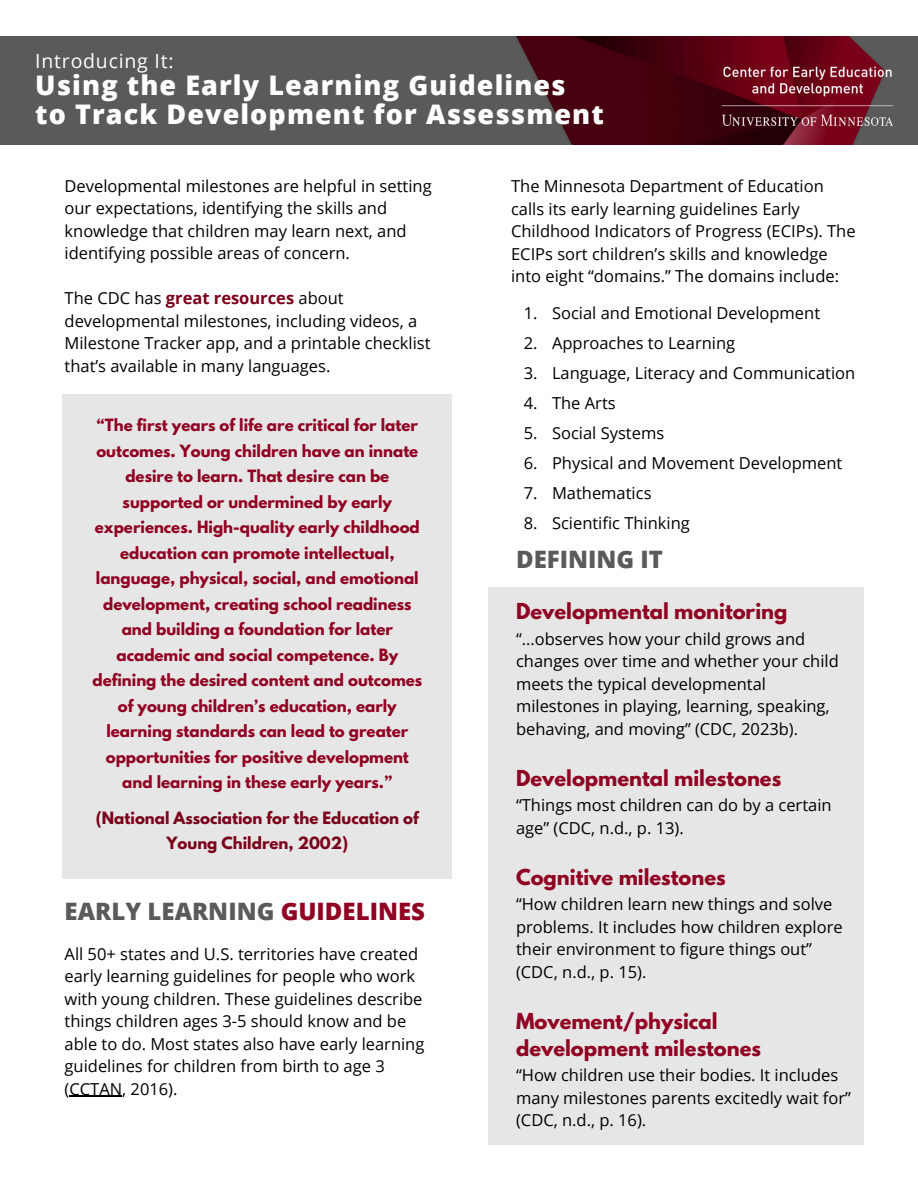
<style>
.page{position:relative;width:918px;height:1188px;background:#fff}
.page>*{position:absolute;margin:0;border:0;box-sizing:border-box;transform-origin:0 0}
.t1{font:800 27px/29.2px "Open Sans";letter-spacing:.04em;color:#fff}
.t2{font:800 24px "Open Sans";color:#5a5a5a}
.t3{font:700 19.5px/27px "League Spartan";color:#900021}
.t4{font:19.5px "Open Sans";letter-spacing:.04em;color:#fff}
.t5{font:16.5px/22.5px "Open Sans";color:#000}
.t6{font:700 15px/25.5px "League Spartan";color:#900021;text-align:center}
.t7{font:700 15px/25.5px "League Spartan";color:#7a0019;text-align:center}
.s1{font-weight:700;color:#7a0019}
.s2{color:#900021}
</style>
<div class="page">
<img style="left:0;top:37px;width:918px;height:108px">
<img style="left:721px;top:67px;width:172px;height:63px">
<div style="left:62px;top:395px;width:390px;height:483px;background:#e6e6e6"></div>
<div style="left:488px;top:588px;width:376px;height:557px;background:#e6e6e6"></div>
<hr style="left:69px;top:1096px;width:53px;height:1px;background:#000">
<p class="t4" style="left:35px;top:47px;width:140px">Introducing It:</p>
<p class="t1" style="left:35px;top:70px;width:570px">Using the Early Learning Guidelines<br>to Track Development for Assessment</p>
<p class="t5" style="left:65px;top:174px;width:369px">Developmental milestones are helpful in setting our expectations, identifying the skills and knowledge that children may learn next, and identifying possible areas of concern.</p>
<p class="t5" style="left:65px;top:287px;width:368px">The CDC has <span class="s1">great resources</span> about developmental milestones, including videos, a Milestone Tracker app, and a printable checklist that’s available in many languages.</p>
<p class="t6" style="left:92px;top:414px;width:331px">“The first years of life are critical for later outcomes. Young children have an innate desire to learn. That desire can be supported or undermined by early experiences. High-quality early childhood education can promote intellectual, language, physical, social, and emotional development, creating school readiness and building a foundation for later academic and social competence. By defining the desired content and outcomes of young children’s education, early learning standards can lead to greater opportunities for positive development and learning in these early years.”</p>
<p class="t7" style="left:96px;top:807px;width:324px">(National Association for the Education of<br>Young Children, 2002)</p>
<p class="t2" style="left:65px;top:894px;width:362px">EARLY LEARNING <span class="s2">GUIDELINES</span></p>
<p class="t5" style="left:65px;top:942px;width:361px">All 50+ states and U.S. territories have created early learning guidelines for people who work with young children. These guidelines describe things children ages 3-5 should know and be able to do. Most states also have early learning guidelines for children from birth to age 3 (CCTAN, 2016).</p>
<h3 class="t5" style="left:511px;top:175px;width:346px">The Minnesota Department of Education calls its early learning guidelines Early Childhood Indicators of Progress (ECIPs). The ECIPs sort children’s skills and knowledge into eight “domains.” The domains include:</h3>
<h3 class="t5" style="left:524px;top:301px;width:298px">1. Social and Emotional Development</h3>
<h2 class="t5" style="left:524px;top:331px;width:213px">2. Approaches to Learning</h2>
<p class="t5" style="left:524px;top:361px;width:333px">3. Language, Literacy and Communication</p>
<p class="t5" style="left:524px;top:391px;width:93px">4. The Arts</p>
<p class="t5" style="left:524px;top:421px;width:142px">5. Social Systems</p>
<p class="t5" style="left:524px;top:451px;width:320px">6. Physical and Movement Development</p>
<p class="t5" style="left:524px;top:481px;width:129px">7. Mathematics</p>
<p class="t5" style="left:524px;top:511px;width:168px">8. Scientific Thinking</p>
<p class="t2" style="left:516px;top:543px;width:148px">DEFINING IT</p>
<h2 class="t3" style="left:516px;top:600px;width:273px">Developmental monitoring</h2>
<p class="t5" style="left:516px;top:627px;width:324px">“...observes how your child grows and changes over time and whether your child meets the typical developmental milestones in playing, learning, speaking, behaving, and moving” (CDC, 2023b).</p>
<p class="t3" style="left:516px;top:767px;width:267px">Developmental milestones</p>
<p class="t5" style="left:516px;top:794px;width:317px">“Things most children can do by a certain age” (CDC, n.d., p. 13).</p>
<p class="t3" style="left:516px;top:866px;width:211px">Cognitive milestones</p>
<p class="t5" style="left:516px;top:893px;width:328px">“How children learn new things and solve problems. It includes how children explore their environment to figure things out” (CDC, n.d., p. 15).</p>
<p class="t3" style="left:516px;top:1010px;width:247px">Movement/physical development milestones</p>
<p class="t5" style="left:516px;top:1064px;width:336px">“How children use their bodies. It includes many milestones parents excitedly wait for” (CDC, n.d., p. 16).</p>
</div>
